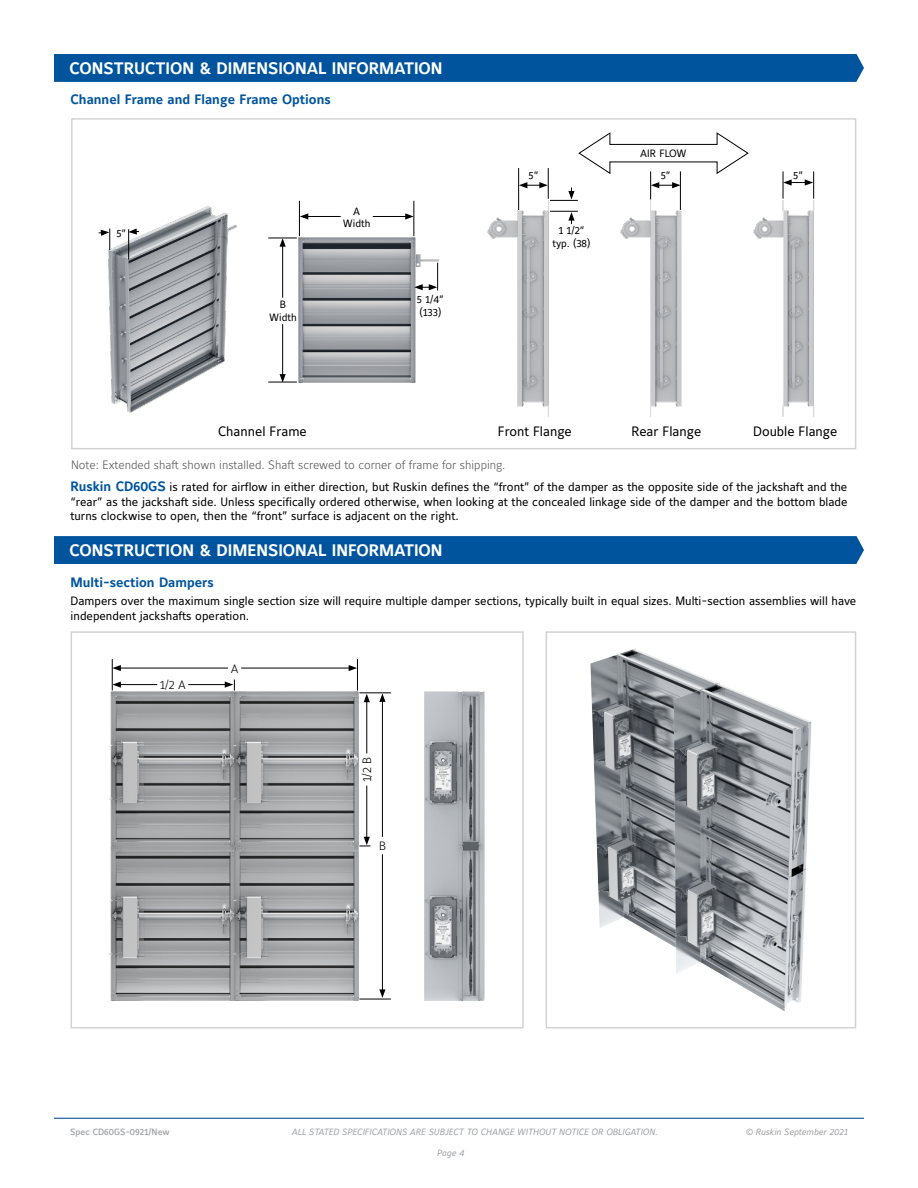
<style>
.page{position:relative;width:918px;height:1188px;background:#fff}
.page>*{position:absolute;margin:0;border:0;box-sizing:border-box;transform-origin:0 0}
.t1{font:16.5px "Maurea Bold Lf";color:#fff}
.t2{font:13.5px "Maurea Bold Lf";color:#00549e}
.t3{font:13.5px "Maurea Regular Lf";color:#000}
.t4{font:12px/14.4px "Maurea Regular Lf";color:#000;text-align:justify}
.t5{font:12px "Maurea Light Lf";color:#58595b}
.t6{font:12px "Maurea Light Lf";color:#000}
.t7{font:10.5px/12.6px "Maurea Regular Lf";color:#000;text-align:center}
.t8{font:9px "Maurea Regular Italic Lf";color:#9fa1a4}
.t9{font:9px "Maurea Regular Italic Lf";color:#a0a1a3}
.t10{font:9px "Maurea Medium Lf";color:#9fa1a4}
.s1{font-family:"Maurea Bold Lf";font-size:13.5px;color:#00549e}
</style>
<div class="page">
<hr style="left:54px;top:1118px;width:810px;height:1px;background:#05549e">
<div style="left:54px;top:54px;width:810px;height:28px;background:#00549e"></div>
<div style="left:71px;top:118px;width:785px;height:331px;border:2px solid #d1d3d4"></div>
<img style="left:109px;top:207px;width:127px;height:206px">
<hr style="left:128px;top:229px;width:1px;height:30px;background:#000">
<svg style="left:128px;top:228px;width:11px;height:7px"></svg>
<svg style="left:99px;top:229px;width:11px;height:21px"></svg>
<img style="left:298px;top:238px;width:140px;height:145px">
<hr style="left:299px;top:201px;width:1px;height:35px;background:#000">
<hr style="left:282px;top:244px;width:1px;height:54px;background:#000">
<hr style="left:282px;top:324px;width:1px;height:53px;background:#000">
<hr style="left:413px;top:201px;width:1px;height:35px;background:#000">
<hr style="left:306px;top:216px;width:35px;height:1px;background:#000">
<svg style="left:300px;top:213px;width:8px;height:7px"></svg>
<hr style="left:373px;top:216px;width:35px;height:1px;background:#000">
<svg style="left:405px;top:213px;width:9px;height:7px"></svg>
<svg style="left:268px;top:238px;width:29px;height:9px"></svg>
<svg style="left:414px;top:263px;width:24px;height:27px"></svg>
<svg style="left:268px;top:374px;width:29px;height:9px"></svg>
<hr style="left:518px;top:168px;width:1px;height:42px;background:#000">
<div style="left:54px;top:536px;width:810px;height:28px;background:#00549e"></div>
<div style="left:71px;top:631px;width:453px;height:397px;border:2px solid #d1d3d4"></div>
<div style="left:546px;top:631px;width:310px;height:397px;border:2px solid #d1d3d4"></div>
<img style="left:488px;top:200px;width:61px;height:208px">
<img style="left:753px;top:200px;width:61px;height:216px">
<svg style="left:783px;top:171px;width:31px;height:40px"></svg>
<img style="left:621px;top:224px;width:60px;height:183px">
<svg style="left:519px;top:132px;width:230px;height:92px"></svg>
<img style="left:590px;top:648px;width:222px;height:363px">
<hr style="left:112px;top:659px;width:1px;height:32px;background:#000">
<hr style="left:118px;top:668px;width:110px;height:1px;background:#000">
<svg style="left:112px;top:665px;width:9px;height:6px"></svg>
<hr style="left:118px;top:684px;width:39px;height:1px;background:#000">
<svg style="left:112px;top:682px;width:9px;height:6px"></svg>
<hr style="left:357px;top:659px;width:1px;height:32px;background:#000">
<hr style="left:366px;top:786px;width:1px;height:53px;background:#000">
<svg style="left:359px;top:837px;width:11px;height:10px"></svg>
<hr style="left:382px;top:854px;width:1px;height:138px;background:#000">
<svg style="left:379px;top:989px;width:7px;height:9px"></svg>
<hr style="left:359px;top:692px;width:32px;height:1px;background:#000">
<hr style="left:359px;top:999px;width:32px;height:1px;background:#000">
<hr style="left:241px;top:668px;width:110px;height:1px;background:#000">
<svg style="left:349px;top:665px;width:8px;height:6px"></svg>
<hr style="left:188px;top:684px;width:39px;height:1px;background:#000">
<svg style="left:225px;top:679px;width:10px;height:12px"></svg>
<hr style="left:382px;top:699px;width:1px;height:138px;background:#000">
<svg style="left:379px;top:693px;width:7px;height:9px"></svg>
<hr style="left:366px;top:700px;width:1px;height:53px;background:#000">
<svg style="left:364px;top:694px;width:6px;height:8px"></svg>
<img style="left:110px;top:692px;width:248px;height:308px">
<img style="left:424px;top:692px;width:61px;height:309px">
<h1 class="t1" style="left:70px;top:59px;width:374px">CONSTRUCTION &amp; DIMENSIONAL INFORMATION</h1>
<p class="t2" style="left:70px;top:92px;width:262px">Channel Frame and Flange Frame Options</p>
<p class="t7" style="left:116px;top:227px;width:11px">5”</p>
<p class="t7" style="left:269px;top:299px;width:29px">B<br>Width</p>
<p class="t7" style="left:343px;top:205px;width:29px">A<br>Width</p>
<p class="t7" style="left:417px;top:294px;width:29px;text-align:left">5 1/4” (133)</p>
<p class="t7" style="left:529px;top:170px;width:11px">5”</p>
<p class="t7" style="left:553px;top:225px;width:39px">1 1/2” typ. (38)</p>
<p class="t7" style="left:640px;top:148px;width:48px">AIR FLOW</p>
<p class="t7" style="left:661px;top:170px;width:11px">5”</p>
<p class="t7" style="left:793px;top:170px;width:11px">5”</p>
<p class="t3" style="left:218px;top:424px;width:90px">Channel Frame</p>
<p class="t3" style="left:631px;top:424px;width:72px">Rear Flange</p>
<p class="t3" style="left:753px;top:424px;width:86px">Double Flange</p>
<p class="t3" style="left:498px;top:424px;width:76px">Front Flange</p>
<p class="t5" style="left:71px;top:458px;width:436px">Note: Extended shaft shown installed. Shaft screwed to corner of frame for shipping.</p>
<p class="t4" style="left:70px;top:481px;width:779px"><span class="s1">Ruskin CD60GS</span> is rated for airflow in either direction, but Ruskin defines the “front” of the damper as the opposite side of the jackshaft and the “rear” as the jackshaft side. Unless specifically ordered otherwise, when looking at the concealed linkage side of the damper and the bottom blade turns clockwise to open, then the “front” surface is adjacent on the right.</p>
<h1 class="t1" style="left:70px;top:541px;width:374px">CONSTRUCTION &amp; DIMENSIONAL INFORMATION</h1>
<p class="t2" style="left:71px;top:574px;width:145px">Multi-section Dampers</p>
<p class="t4" style="left:71px;top:594px;width:787px">Dampers over the maximum single section size will require multiple damper sections, typically built in equal sizes. Multi-section assemblies will have independent jackshafts operation.</p>
<p class="t6" style="left:160px;top:678px;width:28px">1/2 A</p>
<p class="t6" style="left:231px;top:662px;width:9px">A</p>
<p class="t6" style="left:360px;top:782px;width:27px;rotate:-90deg">1/2 B</p>
<p class="t6" style="left:379px;top:839px;width:8px">B</p>
<p class="t10" style="left:70px;top:1126px;width:101px">Spec CD60GS-0921/New</p>
<p class="t8" style="left:292px;top:1126px;width:367px">ALL STATED SPECIFICATIONS ARE SUBJECT TO CHANGE WITHOUT NOTICE OR OBLIGATION.</p>
<p class="t9" style="left:745px;top:1126px;width:104px">© Ruskin September 2021</p>
<p class="t8" style="left:437px;top:1148px;width:29px">Page 4</p>
</div>
